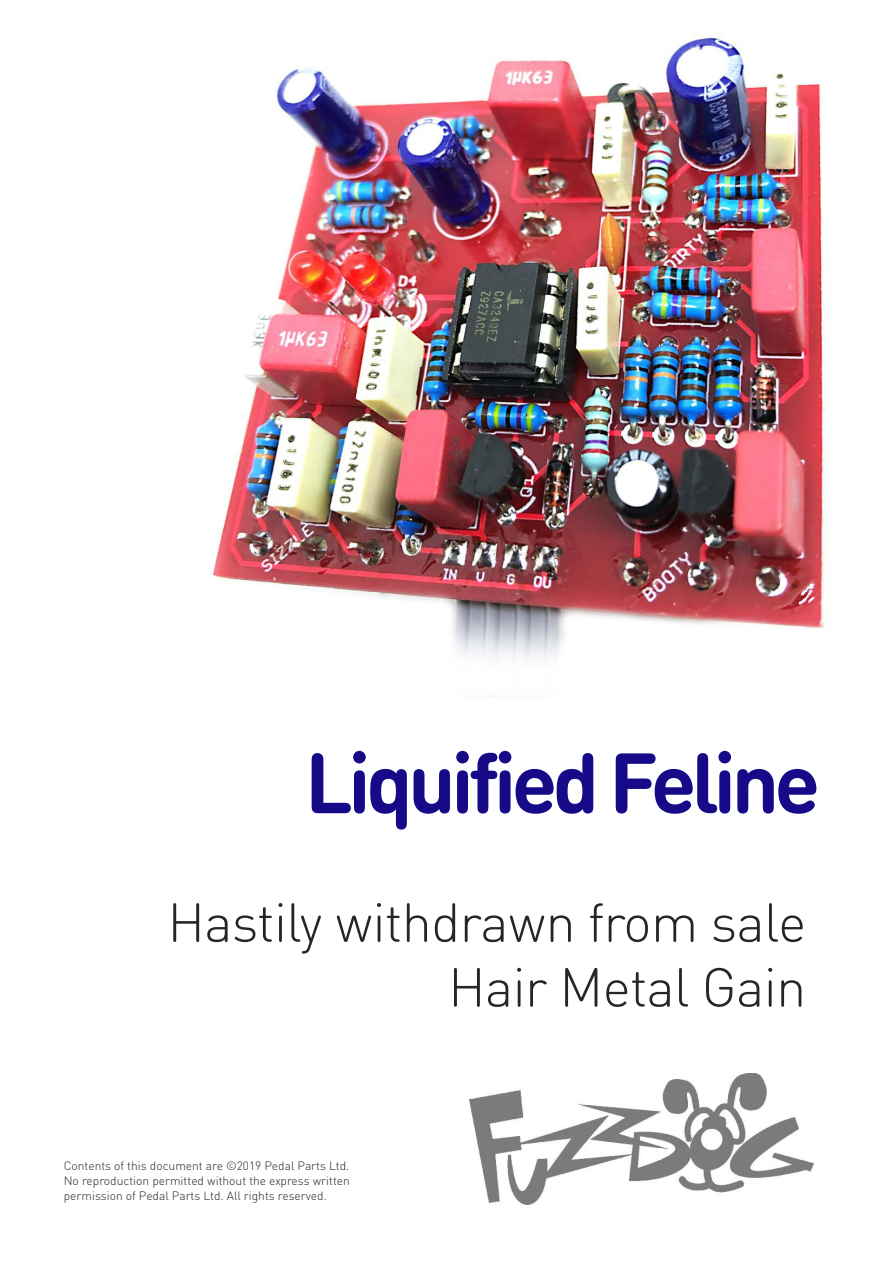
<style>
.page{position:relative;width:893px;height:1263px;background:#fff}
.page>*{position:absolute;margin:0;border:0;box-sizing:border-box;transform-origin:0 0}
.t1{font:700 84px "DIN Round Pro";letter-spacing:-.06em;color:#170a88}
.t2{font:300 54px/64.8px "DIN Round Pro";letter-spacing:-.015em;color:#272526;text-align:right}
.t3{font:300 12px/15px "DIN Round Pro";color:#272526;text-align:justify}
</style>
<div class="page">
<img style="left:469px;top:1073px;width:345px;height:132px">
<img style="left:211px;top:32px;width:615px;height:628px">
<h1 class="t1" style="left:305px;top:735px;width:517px">Liquified Feline</h1>
<h2 class="t2" style="left:167px;top:891px;width:640px">Hastily withdrawn from sale<br>Hair Metal Gain</h2>
<p class="t3" style="left:64px;top:1158px;width:288px">Contents of this document are ©2019 Pedal Parts Ltd.<br>No reproduction permitted without the express written permission of Pedal Parts Ltd. All rights reserved.</p>
</div>
